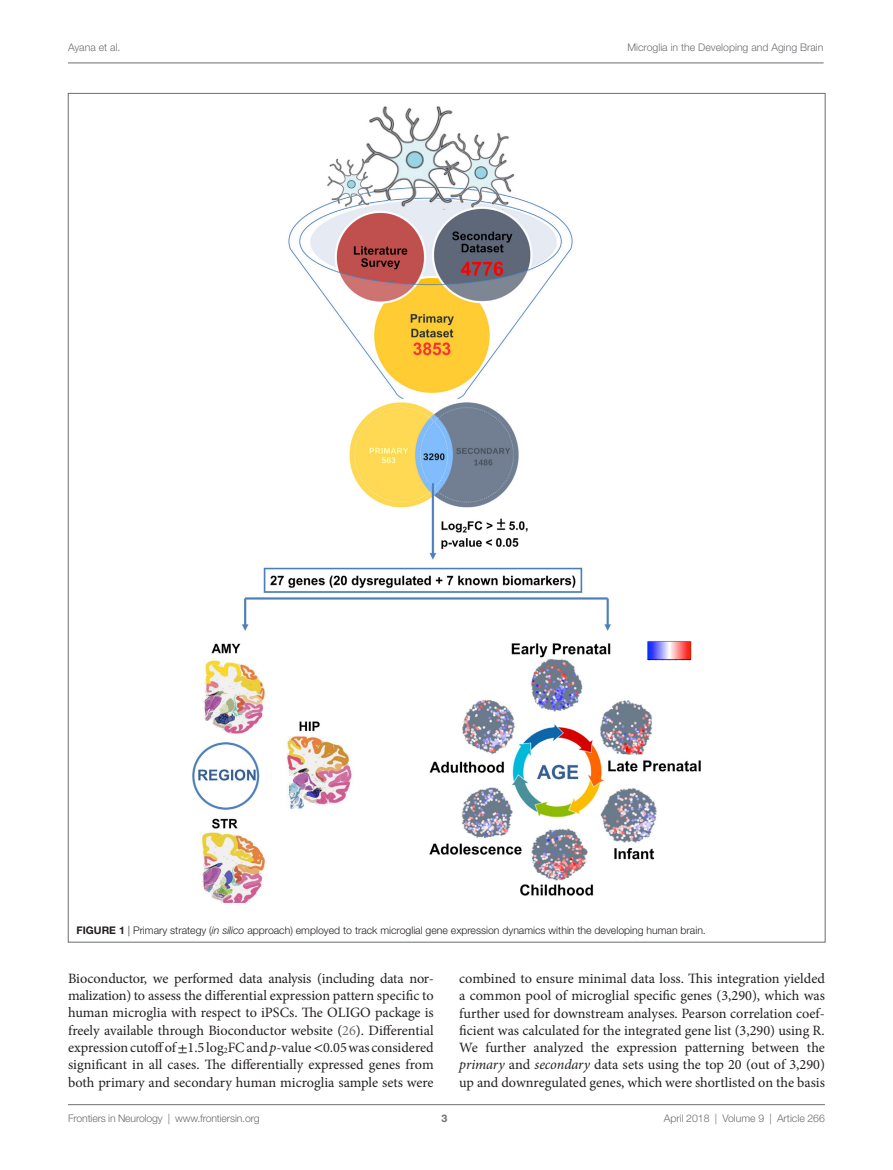
<style>
.page{position:relative;width:893px;height:1170px;background:#fff}
.page>*{position:absolute;margin:0;border:0;box-sizing:border-box;transform-origin:0 0}
.t1{font:14.25px/17.2px "Minion Pro";color:#231f20;text-align:justify}
.t2{font:300 10.5px "Helvetica Neue LT Std";color:#231f20}
.t3{font:300 10.5px "Helvetica Neue LT Std";color:#6c6d70}
.t4{font:700 10.5px "Helvetica Neue LT Std";color:#6c6d70}
.s1{font-weight:700}
.s2{font-style:italic}
.s3{color:#6c6d70}
.s4{font-family:"STIX General"}
</style>
<div class="page">
<img style="left:192px;top:106px;width:509px;height:797px">
<hr style="left:68px;top:1104px;width:757px;height:1px;background:#6c6d70">
<hr style="left:68px;top:63px;width:755px;height:1px;background:#6c6d70">
<p class="t3" style="left:68px;top:41px;width:54px">Ayana et al.</p>
<p class="t3" style="left:627px;top:41px;width:198px">Microglia in the Developing and Aging Brain</p>
<p class="t2" style="left:77px;top:923px;width:631px"><span class="s1">FIGURE 1</span> | Primary strategy (<span class="s2">in silico</span> approach) employed to track microglial gene expression dynamics within the developing human brain.</p>
<p class="t1" style="left:68px;top:969px;width:367px">Bioconductor, we performed data analysis (including data nor&shy;malization) to assess the differential expression pattern specific to human microglia with respect to iPSCs. The OLIGO package is freely available through Bioconductor website (<span class="s3">26</span>). Differential expression cutoff of <span class="s4">±</span>1.5 log<sub>2</sub>FC and <span class="s2">p</span>-value <span class="s4">&lt;</span>0.05 was considered significant in all cases. The differentially expressed genes from both primary and secondary human microglia sample sets were</p>
<p class="t1" style="left:459px;top:969px;width:367px">combined to ensure minimal data loss. This integration yielded a common pool of microglial specific genes (3,290), which was further used for downstream analyses. Pearson correlation coef&shy;ficient was calculated for the integrated gene list (3,290) using R.<br>We further analyzed the expression patterning between the <span class="s2">primary</span> and <span class="s2">secondary</span> data sets using the top 20 (out of 3,290) up and downregulated genes, which were shortlisted on the basis</p>
<p class="t3" style="left:68px;top:1111px;width:193px">Frontiers in Neurology | www.frontiersin.org</p>
<p class="t3" style="left:664px;top:1111px;width:163px">April 2018 | Volume 9 | Article 266</p>
<p class="t4" style="left:441px;top:1111px;width:7px">3</p>
</div>
